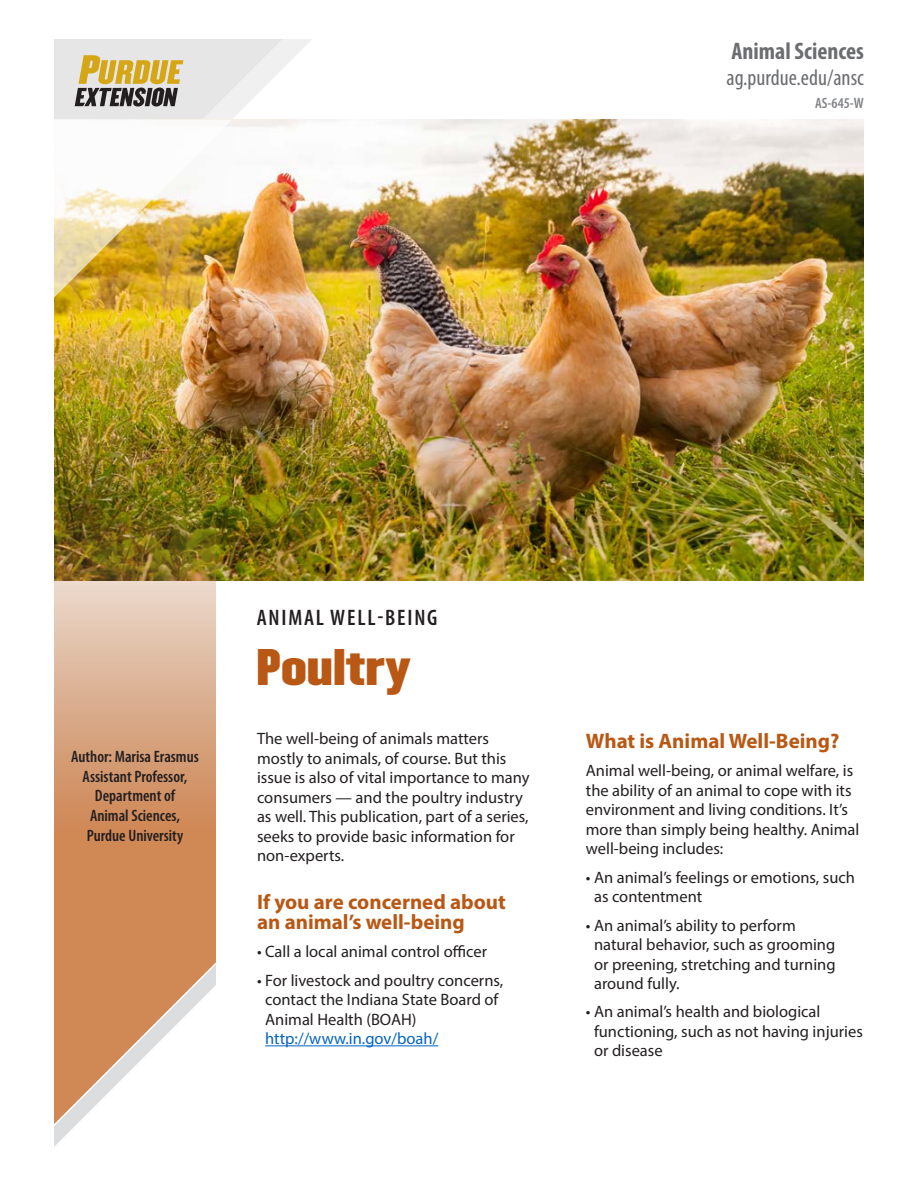
<style>
.page{position:relative;width:918px;height:1188px;background:#fff}
.page>*{position:absolute;margin:0;border:0;box-sizing:border-box;transform-origin:0 0}
.PUBLICATION_HEADING{font:45px "Champion Middleweight";color:#b95814}
.t1{font:700 condensed 24px "Myriad Pro";color:#6c6d70}
.t2{font:condensed 22.5px "Myriad Pro";color:#6c6d70}
.t3{font:600 condensed 22.5px "Myriad Pro";letter-spacing:.08em;color:#231f20}
.HEADING_1{font:700 21px/19.5px "Myriad Pro";color:#b95814}
.t4{font:16.5px/19.5px "Myriad Pro";color:#231f20}
.t5{font:600 condensed 16.5px/19.8px "Myriad Pro";color:#231f20;text-align:center}
.t6{font:600 condensed 15px "Myriad Pro";color:#808285}
.s1{color:#0563c1}
</style>
<div class="page">
<svg style="left:54px;top:39px;width:366px;height:81px"></svg>
<svg style="left:75px;top:55px;width:108px;height:52px;background:#b5a578"></svg>
<img style="left:216px;top:120px;width:648px;height:460px">
<img style="left:54px;top:311px;width:162px;height:648px">
<hr style="left:265px;top:1045px;width:173px;height:1px;background:#0563c1">
<svg style="left:54px;top:959px;width:162px;height:188px"></svg>
<img style="left:54px;top:120px;width:178px;height:191px">
<p class="t1" style="left:732px;top:36px;width:134px">Animal Sciences</p>
<p class="t2" style="left:727px;top:64px;width:139px">ag.purdue.edu/ansc</p>
<p class="t6" style="left:815px;top:95px;width:50px">AS-645-W</p>
<p class="t5" style="left:71px;top:747px;width:129px">Author: Marisa Erasmus</p>
<p class="t5" style="left:83px;top:767px;width:106px">Assistant Professor,<br>Department of<br>Animal Sciences,<br>Purdue University</p>
<p class="t3" style="left:257px;top:605px;width:182px">ANIMAL WELL-BEING</p>
<p class="PUBLICATION_HEADING" style="left:256px;top:630px;width:155px">Poultry</p>
<p class="t4" style="left:257px;top:729px;width:274px">The well-being of animals matters mostly to animals, of course. But this issue is also of vital importance to many consumers — and the poultry industry as well. This publication, part of a series, seeks to provide basic information for non-experts.</p>
<p class="HEADING_1" style="left:257px;top:892px;width:250px">If you are concerned about an animal’s well-being</p>
<p class="t4" style="left:257px;top:942px;width:232px">• Call a local animal control officer</p>
<p class="t4" style="left:265px;top:970px;width:240px;text-indent:-8px">• For livestock and poultry concerns, contact the Indiana State Board of<br>Animal Health (BOAH) <span class="s1">http://www.in.gov/boah/</span></p>
<p class="HEADING_1" style="left:586px;top:730px;width:255px">What is Animal Well-Being?</p>
<p class="t4" style="left:586px;top:761px;width:275px">Animal well-being, or animal welfare, is the ability of an animal to cope with its environment and living conditions. It’s more than simply being healthy. Animal well-being includes:</p>
<p class="t4" style="left:594px;top:867px;width:262px;text-indent:-8px">• An animal’s feelings or emotions, such as contentment</p>
<p class="t4" style="left:594px;top:915px;width:243px;text-indent:-8px">• An animal’s ability to perform natural behavior, such as grooming or preening, stretching and turning around fully.</p>
<p class="t4" style="left:594px;top:1002px;width:270px;text-indent:-8px">• An animal’s health and biological functioning, such as not having injuries or disease</p>
</div>
